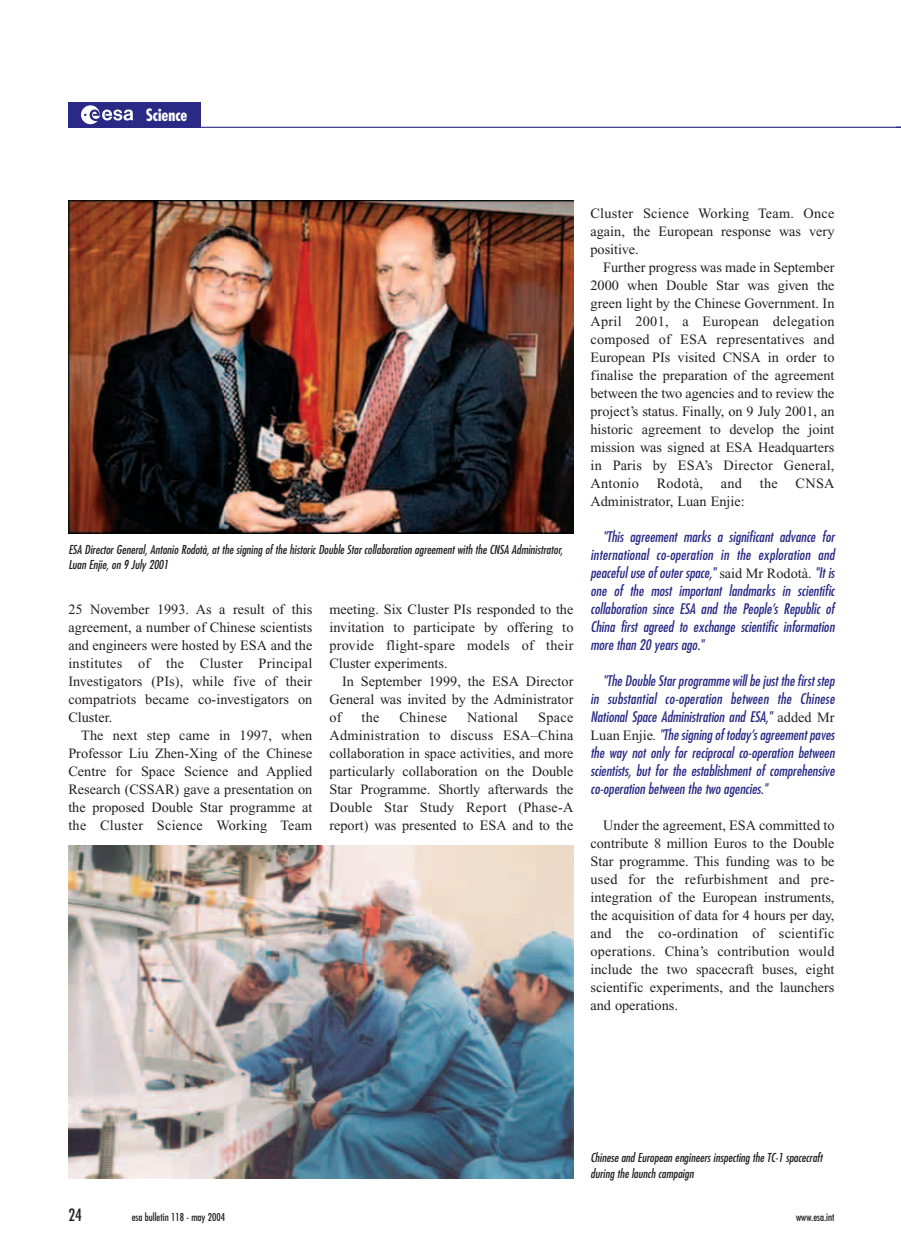
<style>
.page{position:relative;width:901px;height:1259px;background:#fff}
.page>*{position:absolute;margin:0;border:0;box-sizing:border-box;transform-origin:0 0}
.t1{font:700 condensed 16.5px "Futura";color:#fff}
.t2{font:condensed 16.5px "Futura";color:#231f20}
.t3{font:14.25px/18px "Times New Roman";color:#231f20;text-align:justify}
.t4{font:italic condensed 14.25px/18px "Futura";color:#2a2a86;text-align:justify}
.t5{font:14.25px "Times New Roman";letter-spacing:.02em;color:#231f20}
.t6{font:italic condensed 12px/15px "Futura";color:#231f20}
.t7{font:condensed 10.5px "Futura";color:#231f20}
.s1{font-family:"Times New Roman";font-style:normal;font-stretch:normal;color:#231f20}
.s2{font-family:"Times New Roman";font-stretch:normal;color:#231f20}
</style>
<div class="page">
<img style="left:68px;top:102px;width:832px;height:1077px">
<p class="t1" style="left:146px;top:107px;width:43px">Science</p>
<p class="t6" style="left:68px;top:543px;width:495px">ESA Director General, Antonio Rodotà, at the signing of the historic Double Star collaboration agreement with the CNSA Administrator,<br>Luan Enjie, on 9 July 2001</p>
<p class="t3" style="left:68px;top:601px;width:245px">25 November 1993. As a result of this agreement, a number of Chinese scientists and engineers were hosted by ESA and the institutes of the Cluster Principal Investigators (PIs), while five of their compatriots became co-investigators on Cluster.</p>
<p class="t3" style="left:68px;top:727px;width:245px;text-indent:13px">The next step came in 1997, when Professor Liu Zhen-Xing of the Chinese Centre for Space Science and Applied Research (CSSAR) gave a presentation on the proposed Double Star programme at the Cluster Science Working Team</p>
<p class="t3" style="left:329px;top:601px;width:245px">meeting. Six Cluster PIs responded to the invitation to participate by offering to provide flight-spare models of their Cluster experiments.</p>
<p class="t3" style="left:329px;top:673px;width:245px;text-indent:13px">In September 1999, the ESA Director General was invited by the Administrator of</p>
<p class="t3" style="left:361px;top:709px;width:19px">the</p>
<p class="t5" style="left:399px;top:712px;width:49px">Chinese</p>
<p class="t5" style="left:467px;top:712px;width:53px">National</p>
<p class="t3" style="left:329px;top:709px;width:245px;text-indent:209px">Space Administration to discuss ESA–China collaboration in space activities, and more particularly collaboration on the Double Star Programme. Shortly afterwards the Double Star Study Report (Phase-A report) was presented to ESA and to the</p>
<p class="t3" style="left:590px;top:205px;width:245px">Cluster Science Working Team. Once again, the European response was very positive.</p>
<p class="t3" style="left:590px;top:259px;width:245px;text-indent:13px">Further progress was made in September 2000 when Double Star was given the green light by the Chinese Government. In April 2001, a European delegation composed of ESA representatives and European PIs visited CNSA in order to finalise the preparation of the agreement between the two agencies and to review the project’s status. Finally, on 9 July 2001, an historic agreement to develop the joint mission was signed at ESA Headquarters in Paris by ESA’s Director General, Antonio Rodotà, and the CNSA Administrator, Luan Enjie:</p>
<p class="t4" style="left:590px;top:529px;width:245px;text-indent:13px">"This agreement marks a significant advance for international co-operation in the exploration and peaceful use of outer space," <span class="s1">said Mr Rodotà.</span> "It is one of the most important landmarks in scientific collaboration since ESA and the People’s Republic of China first agreed to exchange scientific information more than 20 years ago."</p>
<p class="t4" style="left:590px;top:673px;width:245px;text-indent:13px">"The Double Star programme will be just the first step in substantial co-operation between the Chinese National Space Administration and ESA," <span class="s1">added Mr Luan Enjie</span><span class="s2">.</span> "The signing of today’s agreement paves the way not only for reciprocal co-operation between scientists, but for the establishment of comprehensive co-operation between the two agencies."</p>
<p class="t3" style="left:590px;top:817px;width:245px;text-indent:13px">Under the agreement, ESA committed to contribute 8 million Euros to the Double Star programme. This funding was to be used for the refurbishment and pre&shy;integration of the European instruments, the acquisition of data for 4 hours per day, and the co-ordination of scientific operations. China’s contribution would include the two spacecraft buses, eight scientific experiments, and the launchers and operations.</p>
<p class="t6" style="left:590px;top:1151px;width:233px;line-height:15.6px">Chinese and European engineers inspecting the TC-1 spacecraft during the launch campaign</p>
<p class="t2" style="left:68px;top:1207px;width:15px">24</p>
<p class="t7" style="left:132px;top:1212px;width:95px">esa bulletin 118 - may 2004</p>
<p class="t7" style="left:795px;top:1212px;width:40px">www.esa.int</p>
</div>
